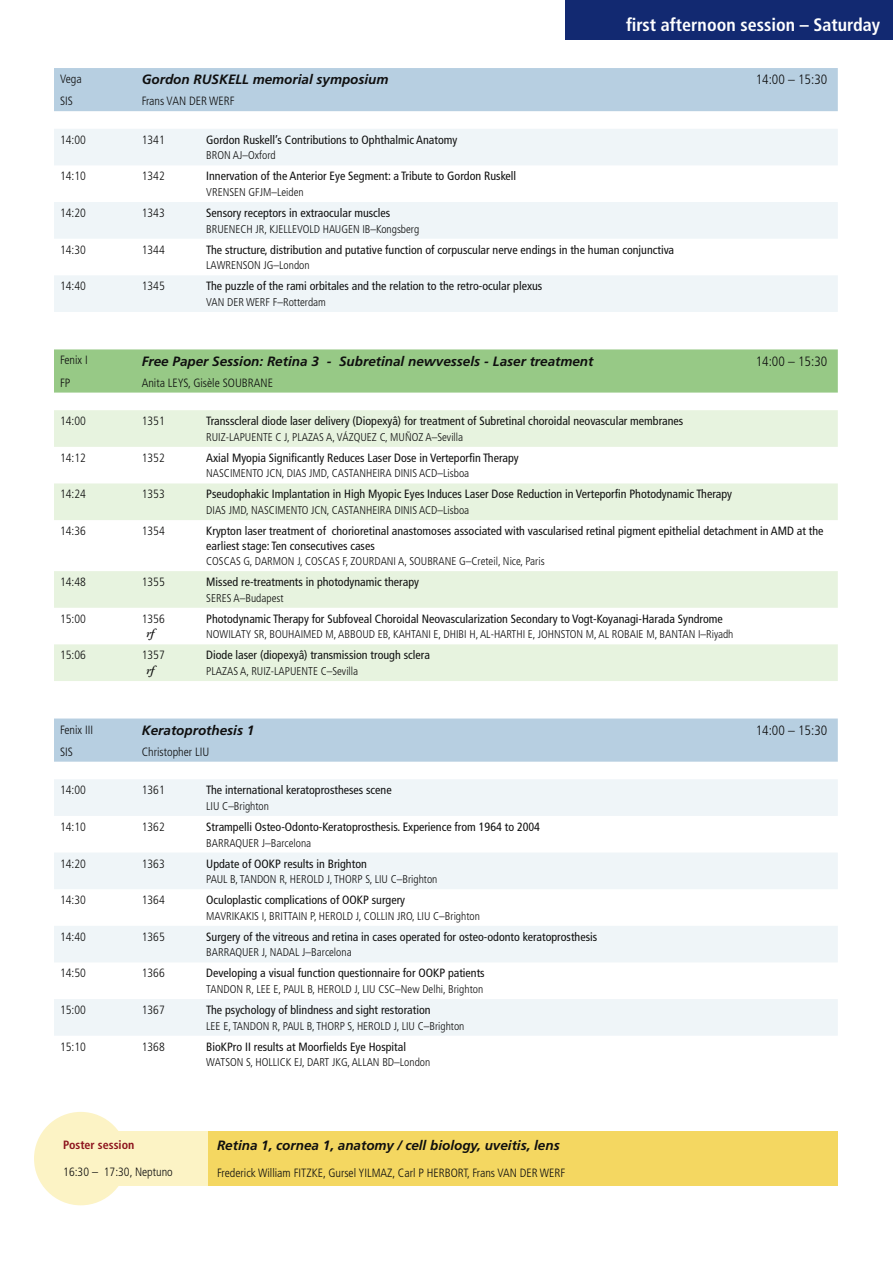
<style>
.page{position:relative;width:893px;height:1263px;background:#fff}
.page>*{position:absolute;margin:0;border:0;box-sizing:border-box;transform-origin:0 0}
.t1{font:700 condensed 18px "Frutiger";color:#fff}
.t2{font:italic 700 13.5px "Frutiger";color:#0f0f0f}
.t3{font:300 condensed 13.5px "Frutiger";color:#0f0f0f}
.t4{font:condensed 12px/14.4px "Frutiger";color:#0f0f0f}
.t5{font:300 condensed 12px "Frutiger";color:#0f0f0f}
.t6{font:700 condensed 12px "Frutiger";color:#8d131d}
.t7{font:italic 600 12px "Adobe Garamond Pro";color:#0f0f0f}
.t8{font:300 condensed 11.25px "Frutiger";color:#0f0f0f}
</style>
<div class="page">
<div style="left:34px;top:1112px;width:93px;height:93px;background:#fcf3c5;border-radius:50%"></div>
<div style="left:55px;top:1131px;width:154px;height:54px;background:#fcf3c5"></div>
<div style="left:209px;top:1131px;width:629px;height:54px;background:#f4d761"></div>
<div style="left:566px;top:0;width:327px;height:40px;background:#122971"></div>
<div style="left:54px;top:68px;width:784px;height:43px;background:#b7cfe1"></div>
<svg style="left:54px;top:129px;width:784px;height:183px;fill:#eff5f8"></svg>
<div style="left:54px;top:349px;width:784px;height:44px;background:#97c986"></div>
<svg style="left:54px;top:410px;width:784px;height:271px;fill:#e7f3df"></svg>
<div style="left:54px;top:718px;width:784px;height:44px;background:#b7cfe1"></div>
<svg style="left:54px;top:779px;width:784px;height:257px;fill:#eff5f8"></svg>
<h1 class="t1" style="left:626px;top:14px;width:256px">first afternoon session – Saturday</h1>
<p class="t5" style="left:60px;top:72px;width:23px">Vega</p>
<p class="t2" style="left:142px;top:72px;width:248px">Gordon RUSKELL memorial symposium</p>
<p class="t3" style="left:756px;top:72px;width:73px">14:00 – 15:30</p>
<p class="t5" style="left:60px;top:94px;width:14px">SIS</p>
<p class="t5" style="left:142px;top:94px;width:95px">Frans VAN DER WERF</p>
<p class="t5" style="left:60px;top:133px;width:27px">14:00</p>
<p class="t5" style="left:142px;top:133px;width:25px">1341</p>
<p class="t4" style="left:206px;top:133px;width:253px">Gordon Ruskell’s Contributions to Ophthalmic Anatomy</p>
<p class="t8" style="left:206px;top:149px;width:71px">BRON AJ–Oxford</p>
<p class="t5" style="left:60px;top:169px;width:27px">14:10</p>
<p class="t5" style="left:142px;top:169px;width:25px">1342</p>
<p class="t4" style="left:206px;top:169px;width:311px">Innervation of the Anterior Eye Segment: a Tribute to Gordon Ruskell</p>
<p class="t8" style="left:206px;top:186px;width:99px">VRENSEN GFJM–Leiden</p>
<p class="t5" style="left:60px;top:206px;width:27px">14:20</p>
<p class="t5" style="left:142px;top:206px;width:25px">1343</p>
<p class="t4" style="left:206px;top:206px;width:186px">Sensory receptors in extraocular muscles</p>
<p class="t8" style="left:206px;top:222px;width:215px">BRUENECH JR, KJELLEVOLD HAUGEN IB–Kongsberg</p>
<p class="t5" style="left:60px;top:243px;width:27px">14:30</p>
<p class="t5" style="left:142px;top:243px;width:25px">1344</p>
<p class="t4" style="left:206px;top:242px;width:469px">The structure, distribution and putative function of corpuscular nerve endings in the human conjunctiva</p>
<p class="t8" style="left:206px;top:259px;width:105px">LAWRENSON JG–London</p>
<p class="t5" style="left:60px;top:279px;width:27px">14:40</p>
<p class="t5" style="left:142px;top:279px;width:25px">1345</p>
<p class="t4" style="left:206px;top:279px;width:338px">The puzzle of the rami orbitales and the relation to the retro-ocular plexus</p>
<p class="t8" style="left:206px;top:296px;width:121px">VAN DER WERF F–Rotterdam</p>
<p class="t5" style="left:60px;top:353px;width:29px">Fenix I</p>
<p class="t2" style="left:142px;top:353px;width:453px">Free Paper Session: Retina 3 - Subretinal newvessels - Laser treatment</p>
<p class="t3" style="left:756px;top:353px;width:73px">14:00 – 15:30</p>
<p class="t5" style="left:60px;top:376px;width:12px">FP</p>
<p class="t5" style="left:142px;top:376px;width:133px">Anita LEYS, Gisèle SOUBRANE</p>
<p class="t5" style="left:60px;top:414px;width:27px">14:00</p>
<p class="t5" style="left:142px;top:414px;width:25px">1351</p>
<p class="t4" style="left:206px;top:414px;width:479px">Transscleral diode laser delivery (Diopexyâ) for treatment of Subretinal choroidal neovascular membranes</p>
<p class="t8" style="left:206px;top:431px;width:258px">RUIZ-LAPUENTE C J, PLAZAS A, VÁZQUEZ C, MUÑOZ A–Sevilla</p>
<p class="t5" style="left:60px;top:451px;width:27px">14:12</p>
<p class="t5" style="left:142px;top:451px;width:25px">1352</p>
<p class="t4" style="left:206px;top:451px;width:314px">Axial Myopia Significantly Reduces Laser Dose in Verteporfin Therapy</p>
<p class="t8" style="left:206px;top:467px;width:264px">NASCIMENTO JCN, DIAS JMD, CASTANHEIRA DINIS ACD–Lisboa</p>
<p class="t5" style="left:60px;top:487px;width:27px">14:24</p>
<p class="t5" style="left:142px;top:487px;width:25px">1353</p>
<p class="t4" style="left:206px;top:487px;width:527px">Pseudophakic Implantation in High Myopic Eyes Induces Laser Dose Reduction in Verteporfin Photodynamic Therapy</p>
<p class="t8" style="left:206px;top:504px;width:264px">DIAS JMD, NASCIMENTO JCN, CASTANHEIRA DINIS ACD–Lisboa</p>
<p class="t5" style="left:60px;top:524px;width:27px">14:36</p>
<p class="t5" style="left:142px;top:524px;width:25px">1354</p>
<p class="t4" style="left:206px;top:524px;width:619px">Krypton laser treatment of chorioretinal anastomoses associated with vascularised retinal pigment epithelial detachment in AMD at the earliest stage: Ten consecutives cases</p>
<p class="t8" style="left:206px;top:555px;width:340px">COSCAS G, DARMON J, COSCAS F, ZOURDANI A, SOUBRANE G–Creteil, Nice, Paris</p>
<p class="t5" style="left:60px;top:575px;width:27px">14:48</p>
<p class="t5" style="left:142px;top:575px;width:25px">1355</p>
<p class="t4" style="left:206px;top:575px;width:214px">Missed re-treatments in photodynamic therapy</p>
<p class="t8" style="left:206px;top:591px;width:79px">SERES A–Budapest</p>
<p class="t5" style="left:60px;top:612px;width:27px">15:00</p>
<p class="t5" style="left:142px;top:612px;width:25px">1356</p>
<p class="t7" style="left:146px;top:626px;width:9px">rf</p>
<p class="t4" style="left:206px;top:611px;width:518px">Photodynamic Therapy for Subfoveal Choroidal Neovascularization Secondary to Vogt-Koyanagi-Harada Syndrome</p>
<p class="t8" style="left:206px;top:628px;width:529px">NOWILATY SR, BOUHAIMED M, ABBOUD EB, KAHTANI E, DHIBI H, AL-HARTHI E, JOHNSTON M, AL ROBAIE M, BANTAN I–Riyadh</p>
<p class="t5" style="left:60px;top:648px;width:27px">15:06</p>
<p class="t5" style="left:142px;top:648px;width:25px">1357</p>
<p class="t7" style="left:146px;top:663px;width:9px">rf</p>
<p class="t4" style="left:206px;top:648px;width:225px">Diode laser (diopexyâ) transmission trough sclera</p>
<p class="t8" style="left:206px;top:665px;width:153px">PLAZAS A, RUIZ-LAPUENTE C–Sevilla</p>
<p class="t5" style="left:60px;top:722px;width:35px">Fenix III</p>
<p class="t2" style="left:142px;top:722px;width:114px">Keratoprothesis 1</p>
<p class="t3" style="left:756px;top:722px;width:73px">14:00 – 15:30</p>
<p class="t5" style="left:60px;top:745px;width:14px">SIS</p>
<p class="t5" style="left:142px;top:745px;width:69px">Christopher LIU</p>
<p class="t5" style="left:60px;top:783px;width:27px">14:00</p>
<p class="t5" style="left:142px;top:783px;width:25px">1361</p>
<p class="t4" style="left:206px;top:783px;width:187px">The international keratoprostheses scene</p>
<p class="t8" style="left:206px;top:800px;width:64px">LIU C–Brighton</p>
<p class="t5" style="left:60px;top:820px;width:27px">14:10</p>
<p class="t5" style="left:142px;top:820px;width:25px">1362</p>
<p class="t4" style="left:206px;top:820px;width:335px">Strampelli Osteo-Odonto-Keratoprosthesis. Experience from 1964 to 2004</p>
<p class="t8" style="left:206px;top:836px;width:107px">BARRAQUER J–Barcelona</p>
<p class="t5" style="left:60px;top:856px;width:27px">14:20</p>
<p class="t5" style="left:142px;top:856px;width:25px">1363</p>
<p class="t4" style="left:206px;top:856px;width:162px">Update of OOKP results in Brighton</p>
<p class="t8" style="left:206px;top:873px;width:233px">PAUL B, TANDON R, HEROLD J, THORP S, LIU C–Brighton</p>
<p class="t5" style="left:60px;top:893px;width:27px">14:30</p>
<p class="t5" style="left:142px;top:893px;width:25px">1364</p>
<p class="t4" style="left:206px;top:893px;width:200px">Oculoplastic complications of OOKP surgery</p>
<p class="t8" style="left:206px;top:909px;width:275px">MAVRIKAKIS I, BRITTAIN P, HEROLD J, COLLIN JRO, LIU C–Brighton</p>
<p class="t5" style="left:60px;top:930px;width:27px">14:40</p>
<p class="t5" style="left:142px;top:930px;width:25px">1365</p>
<p class="t4" style="left:206px;top:929px;width:392px">Surgery of the vitreous and retina in cases operated for osteo-odonto keratoprosthesis</p>
<p class="t8" style="left:206px;top:946px;width:147px">BARRAQUER J, NADAL J–Barcelona</p>
<p class="t5" style="left:60px;top:966px;width:27px">14:50</p>
<p class="t5" style="left:142px;top:966px;width:25px">1366</p>
<p class="t4" style="left:206px;top:966px;width:280px">Developing a visual function questionnaire for OOKP patients</p>
<p class="t8" style="left:206px;top:983px;width:278px">TANDON R, LEE E, PAUL B, HEROLD J, LIU CSC–New Delhi, Brighton</p>
<p class="t5" style="left:60px;top:1003px;width:27px">15:00</p>
<p class="t5" style="left:142px;top:1003px;width:25px">1367</p>
<p class="t4" style="left:206px;top:1003px;width:226px">The psychology of blindness and sight restoration</p>
<p class="t8" style="left:206px;top:1019px;width:260px">LEE E, TANDON R, PAUL B, THORP S, HEROLD J, LIU C–Brighton</p>
<p class="t5" style="left:60px;top:1040px;width:27px">15:10</p>
<p class="t5" style="left:142px;top:1040px;width:25px">1368</p>
<p class="t4" style="left:206px;top:1039px;width:201px">BioKPro II results at Moorfields Eye Hospital</p>
<p class="t8" style="left:206px;top:1056px;width:226px">WATSON S, HOLLICK EJ, DART JKG, ALLAN BD–London</p>
<p class="t6" style="left:63px;top:1138px;width:73px">Poster session</p>
<p class="t5" style="left:63px;top:1165px;width:111px">16:30 – 17:30, Neptuno</p>
<p class="t2" style="left:217px;top:1137px;width:344px">Retina 1, cornea 1, anatomy / cell biology, uveitis, lens</p>
<p class="t5" style="left:217px;top:1166px;width:350px">Frederick William FITZKE, Gursel YILMAZ, Carl P HERBORT, Frans VAN DER WERF</p>
</div>
